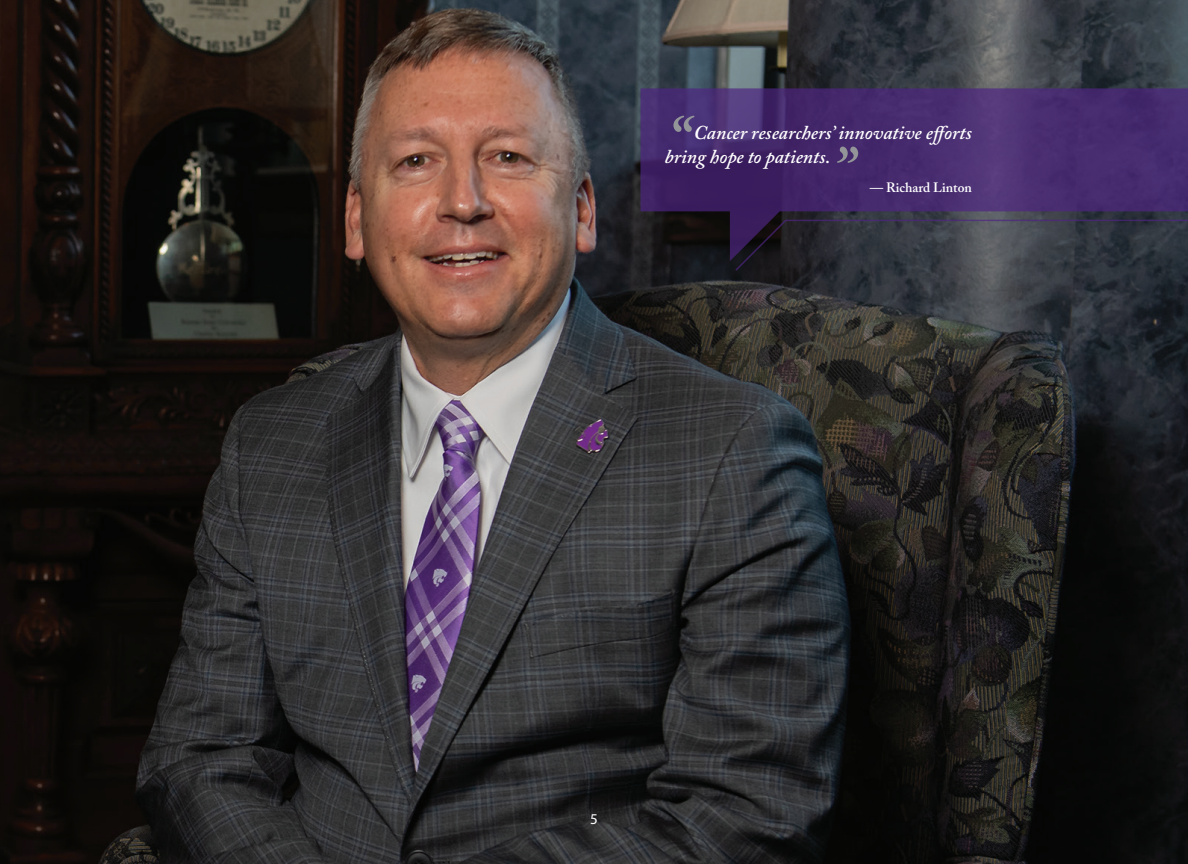
<style>
.page{position:relative;width:1188px;height:864px;background:#fff}
.page>*{position:absolute;margin:0;border:0;box-sizing:border-box;transform-origin:0 0}
.Quote_W{font:italic 600 67.5px "Adobe Caslon Pro";color:#939598}
.Quote_W-2{font:italic 600 19.5px/23.4px "Adobe Caslon Pro";color:#fff}
.t1{font:15px "Myriad Pro";color:#fff}
.Quote_Name{font:600 13.5px "Adobe Caslon Pro";color:#fff}
</style>
<div class="page">
<img style="left:0;top:0;width:1188px;height:864px">
<svg style="left:640px;top:88px;width:548px;height:173px;background:#422a66"></svg>
<svg style="left:734px;top:219px;width:454px;height:53px;background:#353740"></svg>
<p class="Quote_W" style="left:665px;top:99px;width:24px">“</p>
<p class="Quote_W-2" style="left:665px;top:121px;width:309px;text-indent:29px">Cancer researchers’ innovative efforts bring hope to patients.</p>
<p class="Quote_W" style="left:831px;top:130px;width:24px">”</p>
<p class="Quote_Name" style="left:870px;top:179px;width:104px">— Richard Linton</p>
<p class="t1" style="left:590px;top:810px;width:9px">5</p>
</div>
